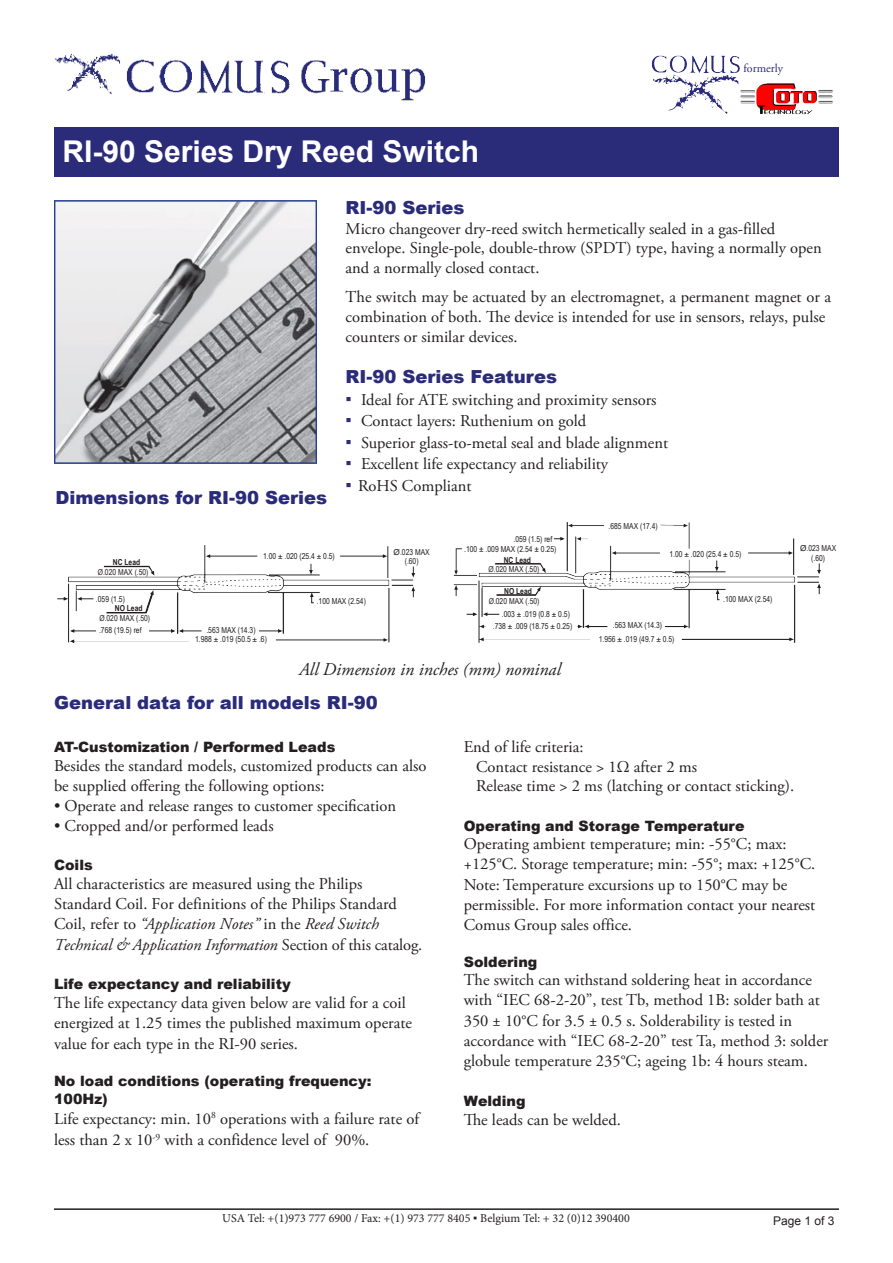
<style>
.page{position:relative;width:893px;height:1263px;background:#fff}
.page>*{position:absolute;margin:0;border:0;box-sizing:border-box;transform-origin:0 0}
.t1{font:700 30px "Arial";color:#fff}
.t2{font:900 18px "Arial";color:#2a2b79}
.t3{font:italic 18px "Adobe Garamond Pro";color:#231f20}
.t4{font:16.5px/20.2px "Adobe Garamond Pro";color:#231f20}
.t5{font:900 14.25px/18.6px "Arial";color:#231f20}
.t6{font:12px "Minion Pro";color:#231f20}
.t7{font:12px "Adobe Garamond Pro";color:#2a2b79}
.t8{font:12px "Arial";color:#231f20}
.t9{font:8.25px "Arial Narrow";color:#231f20}
.t10{font:700 8.25px "Arial Narrow";color:#231f20}
.s1{font-family:"Arial";font-weight:900;font-size:18px;color:#2a2b79}
.s2{font-family:"Arial"}
.s3{font-style:italic}
.s4{font-family:"Arial";font-weight:900}
</style>
<div class="page">
<img style="left:55px;top:53px;width:371px;height:48px">
<img style="left:743px;top:83px;width:90px;height:31px">
<img style="left:652px;top:55px;width:91px;height:59px">
<div style="left:54px;top:127px;width:785px;height:49px;background:#2a2b79"></div>
<img style="left:54px;top:201px;width:263px;height:263px">
<hr style="left:54px;top:1208px;width:785px;height:2px;background:#231f20">
<img style="left:57px;top:522px;width:764px;height:121px">
<p class="t7" style="left:743px;top:61px;width:41px">formerly</p>
<p class="t1" style="left:62px;top:132px;width:418px">RI-90 Series Dry Reed Switch</p>
<p class="t2" style="left:346px;top:194px;width:120px">RI-90 Series</p>
<p class="t4" style="left:346px;top:219px;width:478px;line-height:19.8px">Micro changeover dry-reed switch hermetically sealed in a gas-filled envelope. Single-pole, double-throw (SPDT) type, having a normally open and a normally closed contact.</p>
<p class="t4" style="left:346px;top:287px;width:487px;line-height:19.8px">The switch may be actuated by an electromagnet, a permanent magnet or a combination of both. The device is intended for use in sensors, relays, pulse counters or similar devices.</p>
<p class="t2" style="left:346px;top:364px;width:213px">RI-90 Series Features</p>
<p class="t4" style="left:346px;top:390px;width:312px"><span class="s1">▪</span> Ideal for ATE switching and proximity sensors</p>
<p class="t4" style="left:346px;top:411px;width:242px"><span class="s1">▪</span> Contact layers: Ruthenium on gold</p>
<p class="t4" style="left:346px;top:433px;width:324px"><span class="s1">▪</span> Superior glass-to-metal seal and blade alignment</p>
<p class="t4" style="left:346px;top:455px;width:264px"><span class="s1">▪</span> Excellent life expectancy and reliability</p>
<p class="t4" style="left:346px;top:476px;width:127px"><span class="s1">▪</span> RoHS Compliant</p>
<p class="t2" style="left:56px;top:485px;width:273px">Dimensions for RI-90 Series</p>
<p class="t9" style="left:513px;top:533px;width:40px">.059 (1.5) ref</p>
<p class="t9" style="left:464px;top:543px;width:94px">.100 <span class="s2">±</span> .009 MAX (2.54 <span class="s2">±</span> 0.25)</p>
<p class="t9" style="left:394px;top:546px;width:38px"><span class="s2">Ø</span>.023 MAX</p>
<p class="t9" style="left:405px;top:555px;width:15px">(.60)</p>
<p class="t9" style="left:263px;top:550px;width:73px">1.00 ± .020 (25.4 ± 0.5)</p>
<p class="t10" style="left:504px;top:553px;width:29px">NC Lead</p>
<p class="t10" style="left:113px;top:556px;width:29px">NC Lead</p>
<p class="t9" style="left:98px;top:566px;width:52px">Ø.020 MAX (.50)</p>
<p class="t9" style="left:489px;top:563px;width:52px">Ø.020 MAX (.50)</p>
<p class="t9" style="left:489px;top:595px;width:52px">Ø.020 MAX (.50)</p>
<p class="t9" style="left:99px;top:612px;width:52px">Ø.020 MAX (.50)</p>
<p class="t9" style="left:99px;top:624px;width:44px">.768 (19.5) ref</p>
<p class="t10" style="left:504px;top:584px;width:29px">NO Lead</p>
<p class="t9" style="left:96px;top:593px;width:30px">.059 (1.5)</p>
<p class="t9" style="left:317px;top:595px;width:51px">.100 MAX (2.54)</p>
<p class="t10" style="left:115px;top:602px;width:29px">NO Lead</p>
<p class="t9" style="left:502px;top:608px;width:70px">.003 ± .019 (0.8 ± 0.5)</p>
<p class="t9" style="left:493px;top:620px;width:81px">.738 ± .009 (18.75 ± 0.25)</p>
<p class="t9" style="left:206px;top:624px;width:51px">.563 MAX (14.3)</p>
<p class="t9" style="left:195px;top:633px;width:73px">1.988 ± .019 (50.5 ± .6)</p>
<p class="t9" style="left:608px;top:520px;width:51px">.685 MAX (17.4)</p>
<p class="t9" style="left:669px;top:548px;width:73px">1.00 ± .020 (25.4 ± 0.5)</p>
<p class="t9" style="left:613px;top:619px;width:51px">.563 MAX (14.3)</p>
<p class="t9" style="left:723px;top:593px;width:51px">.100 MAX (2.54)</p>
<p class="t9" style="left:599px;top:633px;width:77px">1.956 ± .019 (49.7 ± 0.5)</p>
<p class="t9" style="left:800px;top:542px;width:38px"><span class="s2">Ø</span>.023 MAX</p>
<p class="t9" style="left:811px;top:552px;width:15px">(.60)</p>
<p class="t3" style="left:299px;top:659px;width:263px">All Dimension in inches (mm) nominal</p>
<p class="t2" style="left:54px;top:689px;width:325px">General data for all models RI-90</p>
<p class="t5" style="left:54px;top:737px;width:283px">AT-Customization / Performed Leads</p>
<p class="t4" style="left:54px;top:757px;width:374px;line-height:19.8px">Besides the standard models, customized products can also be supplied offering the following options:</p>
<p class="t4" style="left:54px;top:796px;width:344px">• Operate and release ranges to customer specification</p>
<p class="t4" style="left:54px;top:816px;width:221px">• Cropped and/or performed leads</p>
<p class="t5" style="left:54px;top:855px;width:40px">Coils</p>
<p class="t4" style="left:54px;top:874px;width:370px">All characteristics are measured using the Philips Standard Coil. For definitions of the Philips Standard Coil, refer to <span class="s3">“Application Notes”</span> in the <span class="s3">Reed Switch Technical &amp; Application Information</span> Section of this catalog.</p>
<p class="t5" style="left:54px;top:974px;width:238px">Life expectancy and reliability</p>
<p class="t4" style="left:54px;top:993px;width:359px">The life expectancy data given below are valid for a coil energized at 1.25 times the published maximum operate value for each type in the RI-90 series.</p>
<p class="t5" style="left:54px;top:1071px;width:319px">No load conditions (operating frequency:<br>100Hz)</p>
<p class="t4" style="left:54px;top:1108px;width:367px;line-height:21.5px">Life expectancy: min. 10<sup>8</sup> operations with a failure rate of less than 2 x 10<sup>-9</sup> with a confidence level of 90%.</p>
<p class="t4" style="left:464px;top:737px;width:121px">End of life criteria:</p>
<p class="t4" style="left:476px;top:757px;width:222px">Contact resistance &gt; 1Ω after 2 ms</p>
<p class="t4" style="left:476px;top:777px;width:320px">Release time &gt; 2 ms (latching or contact sticking).</p>
<p class="t5" style="left:464px;top:816px;width:282px">Operating and Storage Temperature</p>
<p class="t4" style="left:464px;top:834px;width:353px">Operating ambient temperature; min: -55°C; max: +125°C. Storage temperature; min: -55°; max: +125°C.<br>Note: Temperature excursions up to 150°C may be permissible. For more information contact your nearest Comus Group sales office.</p>
<p class="t5" style="left:464px;top:952px;width:75px">Soldering</p>
<p class="t4" style="left:464px;top:970px;width:366px">The switch can withstand soldering heat in accordance with “IEC 68-2-20”, test Tb, method 1B: solder bath at 350 ± 10°C for 3.5 ± 0.5 s. Solderability is tested in accordance with “IEC 68-2-20” test Ta, method 3: solder globule temperature 235°C; ageing 1b: 4 hours steam.</p>
<p class="t5" style="left:464px;top:1091px;width:63px">Welding</p>
<p class="t4" style="left:464px;top:1110px;width:159px">The leads can be welded.</p>
<p class="t6" style="left:222px;top:1210px;width:409px">USA Tel: +(1)973 777 6900 / Fax: +(1) 973 777 8405 <span class="s4">▪</span> Belgium Tel: + 32 (0)12 390400</p>
<p class="t8" style="left:773px;top:1212px;width:63px">Page 1 of 3</p>
</div>
